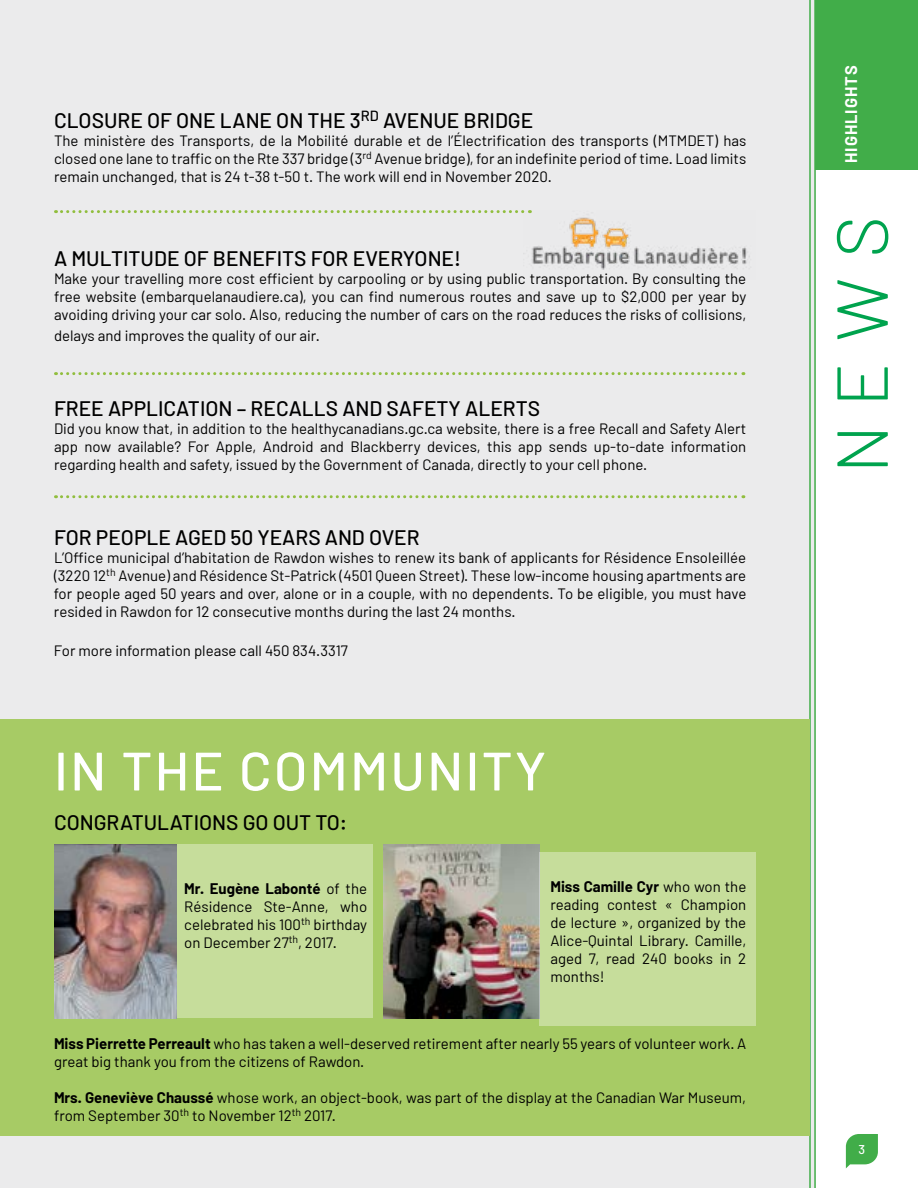
<style>
.page{position:relative;width:918px;height:1188px;background:#ebebec}
.page>*{position:absolute;margin:0;border:0;box-sizing:border-box;transform-origin:0 0}
.t1{font:300 72px "Barlow";color:#00a34e}
.t2{font:500 54px "Barlow";letter-spacing:.04em;color:#fff}
.t3{font:500 21px "Barlow";color:#000}
.t4{font:700 16.5px "Barlow";letter-spacing:.06em;color:#fff}
.t5{font:15px/18px "Barlow";color:#000;text-align:justify}
.t6{font:500 12.75px "Barlow";color:#fff}
.s1{font-weight:700}
</style>
<div class="page">
<div style="left:815px;top:169px;width:103px;height:1019px;background:#fff"></div>
<div style="left:816px;top:0;width:102px;height:169px;background:#41ad49"></div>
<hr style="left:809px;top:0;width:2px;height:1188px;background:#41ad49">
<hr style="left:814px;top:0;width:2px;height:1188px;background:#41ad49">
<svg style="left:846px;top:1134px;width:32px;height:34px"></svg>
<img style="left:529px;top:211px;width:221px;height:59px">
<div style="left:0;top:719px;width:809px;height:416px;background:#a7cb65"></div>
<img style="left:384px;top:845px;width:155px;height:173px">
<img style="left:54px;top:845px;width:123px;height:173px">
<div style="left:177px;top:844px;width:195px;height:174px;background:#c6dd9b"></div>
<div style="left:539px;top:852px;width:217px;height:174px;background:#c6dd9b"></div>
<svg style="left:56px;top:372px;width:688px;height:3px"></svg>
<svg style="left:56px;top:495px;width:688px;height:3px"></svg>
<svg style="left:56px;top:210px;width:474px;height:3px"></svg>
<h3 class="t3" style="left:54px;top:107px;width:481px">CLOSURE OF ONE LANE ON THE 3<sup>RD</sup> AVENUE BRIDGE</h3>
<p class="t5" style="left:54px;top:131px;width:694px">The ministère des Transports, de la Mobilité durable et de l’Électrification des transports (MTMDET) has closed one lane to traffic on the Rte 337 bridge (3<sup>rd</sup> Avenue bridge), for an indefinite period of time. Load limits remain unchanged, that is 24 t-38 t-50 t. The work will end in November 2020.</p>
<h3 class="t3" style="left:54px;top:245px;width:408px">A MULTITUDE OF BENEFITS FOR EVERYONE!</h3>
<p class="t5" style="left:54px;top:269px;width:694px">Make your travelling more cost efficient by carpooling or by using public transportation. By consulting the free website (embarquelanaudiere.ca), you can find numerous routes and save up to $2,000 per year by avoiding driving your car solo. Also, reducing the number of cars on the road reduces the risks of collisions,</p>
<p class="t5" style="left:54px;top:326px;width:267px">delays and improves the quality of our air.</p>
<h3 class="t3" style="left:54px;top:395px;width:488px">FREE APPLICATION – RECALLS AND SAFETY ALERTS</h3>
<p class="t5" style="left:54px;top:419px;width:694px">Did you know that, in addition to the healthycanadians.gc.ca website, there is a free Recall and Safety Alert app now available? For Apple, Android and Blackberry devices, this app sends up-to-date information regarding health and safety, issued by the Government of Canada, directly to your cell phone.</p>
<h3 class="t3" style="left:54px;top:524px;width:367px">FOR PEOPLE AGED 50 YEARS AND OVER</h3>
<p class="t5" style="left:54px;top:548px;width:694px">L’Office municipal d’habitation de Rawdon wishes to renew its bank of applicants for Résidence Ensoleillée (3220 12<sup>th</sup> Avenue) and Résidence St-Patrick (4501 Queen Street). These low-income housing apartments are for people aged 50 years and over, alone or in a couple, with no dependents. To be eligible, you must have resided in Rawdon for 12 consecutive months during the last 24 months.</p>
<p class="t5" style="left:54px;top:641px;width:296px">For more information please call 450 834.3317</p>
<h2 class="t2" style="left:54px;top:738px;width:494px">IN THE COMMUNITY</h2>
<h3 class="t3" style="left:54px;top:809px;width:295px">CONGRATULATIONS GO OUT TO:</h3>
<p class="t5" style="left:184px;top:880px;width:184px"><span class="s1">Mr. Eugène Labonté</span> of the Résidence Ste-Anne, who celebrated his 100<sup>th</sup> birthday on December 27<sup>th</sup>, 2017.</p>
<p class="t5" style="left:550px;top:877px;width:197px"><span class="s1">Miss Camille Cyr</span> who won the reading contest « Champion de lecture », organized by the Alice-Quintal Library. Camille, aged 7, read 240 books in 2 months!</p>
<p class="t5" style="left:54px;top:1034px;width:694px"><span class="s1">Miss Pierrette Perreault</span> who has taken a well-deserved retirement after nearly 55 years of volunteer work. A great big thank you from the citizens of Rawdon.</p>
<p class="t5" style="left:54px;top:1088px;width:694px"><span class="s1">Mrs. Geneviève Chaussé</span> whose work, an object-book, was part of the display at the Canadian War Museum, from September 30<sup>th</sup> to November 12<sup>th</sup> 2017.</p>
<p class="t4" style="left:841px;top:163px;width:99px;rotate:-90deg">HIGHLIGHTS</p>
<h1 class="t1" style="left:817px;top:474px;width:259px;rotate:-90deg">NEWS</h1>
<p class="t6" style="left:859px;top:1141px;width:8px">3</p>
</div>
